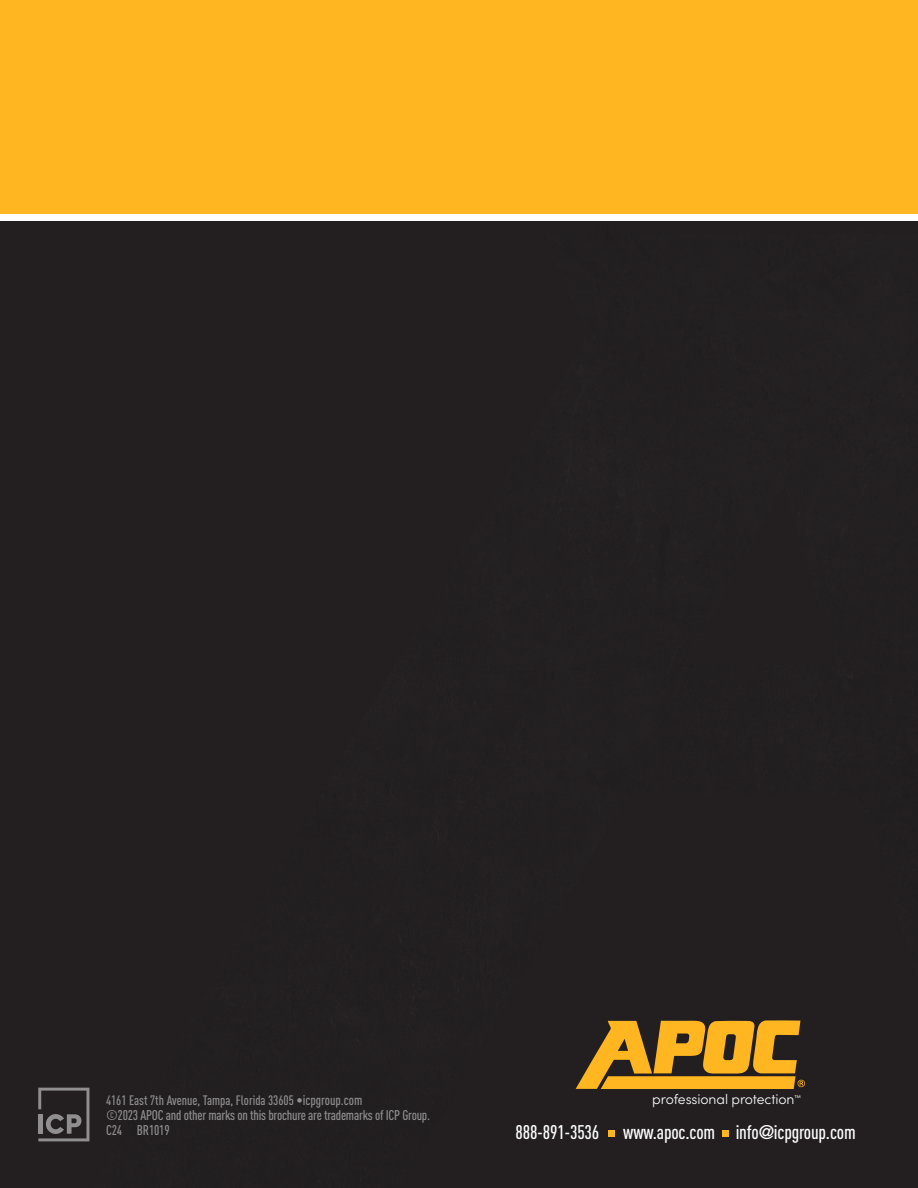
<style>
.page{position:relative;width:918px;height:1188px;background:#231f20}
.page>*{position:absolute;margin:0;border:0;box-sizing:border-box;transform-origin:0 0}
.t1{font:500 condensed 19.5px "DINOT";letter-spacing:-.01em;color:#fff}
.t2{font:300 14.1px "Sofia Pro";letter-spacing:-.005em;color:#fff}
.t3{font:500 condensed 13.95px/15px "DINOT";letter-spacing:-.015em;color:#fff}
.t4{font:500 condensed 13.5px "DINOT";color:#fff}
.s1{font-size:13.95px}
.s2{font-family:"DIN Condensed";font-weight:700;font-stretch:normal}
</style>
<div class="page">
<svg style="left:576px;top:1020px;width:229px;height:69px"></svg>
<div style="left:608px;top:1130px;width:7px;height:7px;background:#ffb620"></div>
<div style="left:722px;top:1130px;width:7px;height:7px;background:#ffb620"></div>
<div style="left:0;top:0;width:918px;height:220px;background:#ffb620"></div>
<div style="left:0;top:214px;width:918px;height:6px;background:#fff"></div>
<svg style="left:38px;top:1088px;width:51px;height:53px"></svg>
<p class="t4" style="left:106px;top:1092px;width:258px">4161 East 7th Avenue, Tampa, Florida 33605 <span class="s1">•icpgroup.com</span></p>
<p class="t3" style="left:106px;top:1108px;width:326px">©2023 APOC and other marks on this brochure are trademarks of ICP Group.<br>C24 BR1019</p>
<p class="t2" style="left:652px;top:1089px;width:150px">professional protection<sup>™</sup></p>
<p class="t1" style="left:516px;top:1120px;width:342px">888-891-3536 www.apoc.com info<span class="s2">@</span>icpgroup.com</p>
</div>
